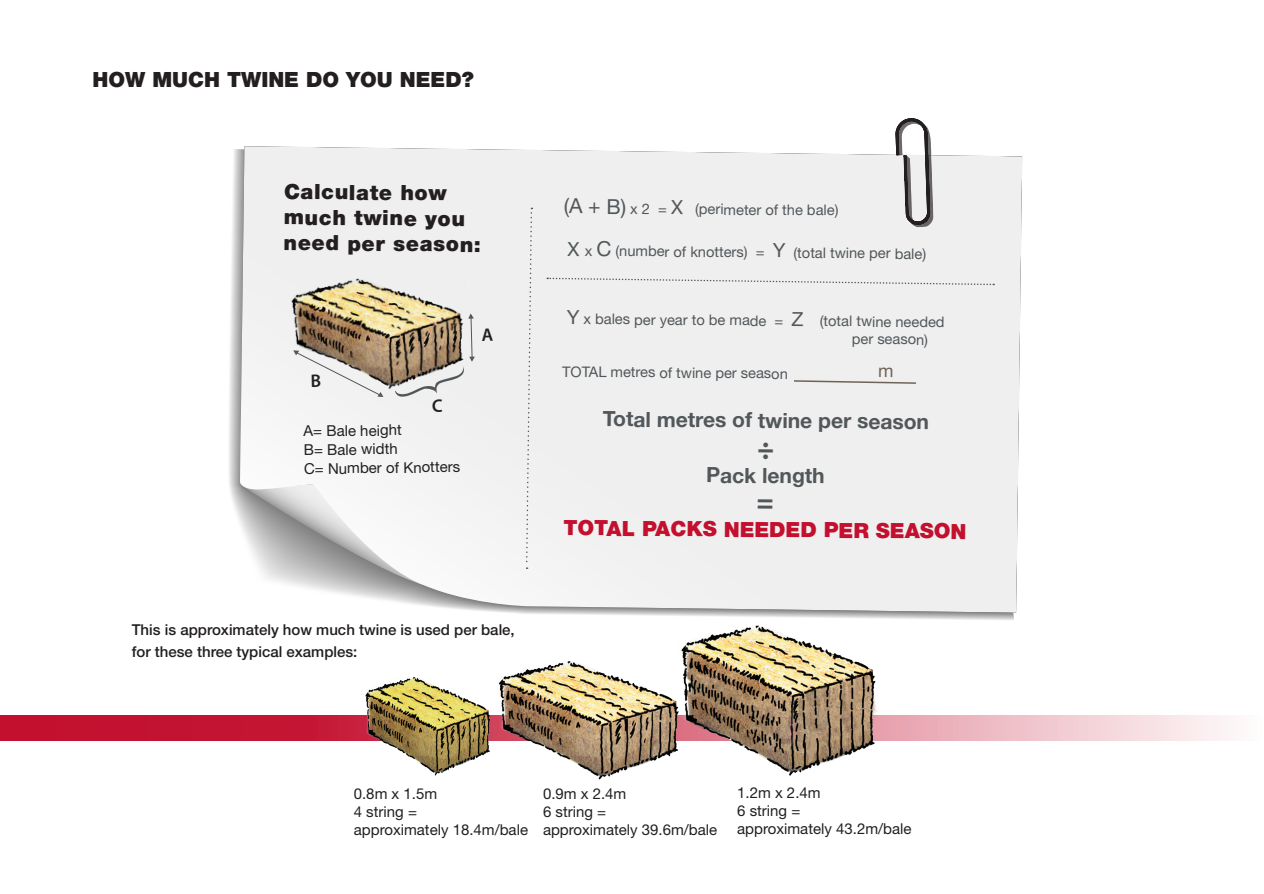
<style>
.page{position:relative;width:1264px;height:894px;background:#fff}
.page>*{position:absolute;margin:0;border:0;box-sizing:border-box;transform-origin:0 0}
.t1{font:700 28.5px "Helvetica Neue LT Pro";color:#52575a}
.t2{font:700 28.5px "Hackman";color:#52575a}
.t3{font:900 21px/25.3px "Helvetica Neue LT Pro";color:#231f20}
.t4{font:700 21px "Helvetica Neue LT Pro";color:#52575a}
.t5{font:900 21px "Helvetica Neue LT Pro";color:#c3102f}
.t6{font:18px "Helvetica Neue LT Pro";color:#6f6359}
.t7{font:15px "Helvetica Neue LT Pro";color:#231f20}
.t8{font:500 15px/21.6px "Helvetica Neue LT Pro";color:#231f20}
.t9{font:14.7px "Helvetica Neue LT Pro";letter-spacing:-.01em;color:#52575a}
.s1{font-size:20.7px}
.s2{font-size:19.5px}
</style>
<div class="page">
<svg style="left:240px;top:146px;width:782px;height:466px"></svg>
<svg style="left:0;top:715px;width:1228px;height:25px;background:#da6e81"></svg>
<svg style="left:792px;top:379px;width:125px;height:5px"></svg>
<svg style="left:895px;top:118px;width:43px;height:110px"></svg>
<svg style="left:525px;top:207px;width:8px;height:361px"></svg>
<img style="left:287px;top:241px;width:180px;height:156px">
<svg style="left:547px;top:277px;width:447px;height:9px"></svg>
<img style="left:342px;top:625px;width:554px;height:155px">
<svg style="left:293px;top:350px;width:90px;height:47px"></svg>
<svg style="left:395px;top:313px;width:80px;height:98px"></svg>
<svg style="left:482px;top:328px;width:11px;height:12px"></svg>
<p class="t3" style="left:92px;top:66px;width:383px">HOW MUCH TWINE DO YOU NEED?</p>
<p class="t3" style="left:284px;top:178px;width:199px;rotate:1deg">Calculate how much twine you need per season:</p>
<p class="t7" style="left:303px;top:422px;width:100px;rotate:-1deg">A= Bale height</p>
<p class="t7" style="left:303px;top:440px;width:95px;rotate:-1deg">B= Bale width</p>
<p class="t7" style="left:304px;top:459px;width:158px;rotate:-1deg">C= Number of Knotters</p>
<p class="t8" style="left:132px;top:618px;width:384px">This is approximately how much twine is used per bale, for these three typical examples:</p>
<p class="t9" style="left:563px;top:200px;width:276px"><span class="s1">(A + B)</span> x 2 = <span class="s2">X</span> (perimeter of the bale)</p>
<p class="t9" style="left:567px;top:243px;width:360px"><span class="s2">X</span> x <span class="s1">C</span> (number of knotters) = <span class="s2">Y</span> (total twine per bale)</p>
<p class="t9" style="left:567px;top:311px;width:379px"><span class="s2">Y</span> x bales per year to be made = <span class="s2">Z</span> (total twine needed</p>
<p class="t9" style="left:852px;top:330px;width:78px">per season)</p>
<p class="t9" style="left:562px;top:363px;width:227px">TOTAL metres of twine per season</p>
<p class="t4" style="left:603px;top:404px;width:328px;rotate:1deg">Total metres of twine per season</p>
<p class="t1" style="left:757px;top:429px;width:19px">÷</p>
<p class="t4" style="left:706px;top:461px;width:120px;rotate:1deg">Pack length</p>
<p class="t2" style="left:757px;top:479px;width:19px">=</p>
<p class="t5" style="left:564px;top:513px;width:405px;rotate:1deg">TOTAL PACKS NEEDED PER SEASON</p>
<p class="t6" style="left:878px;top:359px;width:17px">m</p>
<p class="t7" style="left:354px;top:783px;width:85px">0.8m x 1.5m</p>
<p class="t7" style="left:354px;top:801px;width:65px">4 string =</p>
<p class="t7" style="left:354px;top:819px;width:176px">approximately 18.4m/bale</p>
<p class="t7" style="left:543px;top:783px;width:85px">0.9m x 2.4m</p>
<p class="t7" style="left:543px;top:801px;width:65px">6 string =</p>
<p class="t7" style="left:543px;top:819px;width:176px">approximately 39.6m/bale</p>
<p class="t7" style="left:737px;top:783px;width:85px">1.2m x 2.4m</p>
<p class="t7" style="left:737px;top:801px;width:65px">6 string =</p>
<p class="t7" style="left:737px;top:819px;width:176px">approximately 43.2m/bale</p>
</div>
